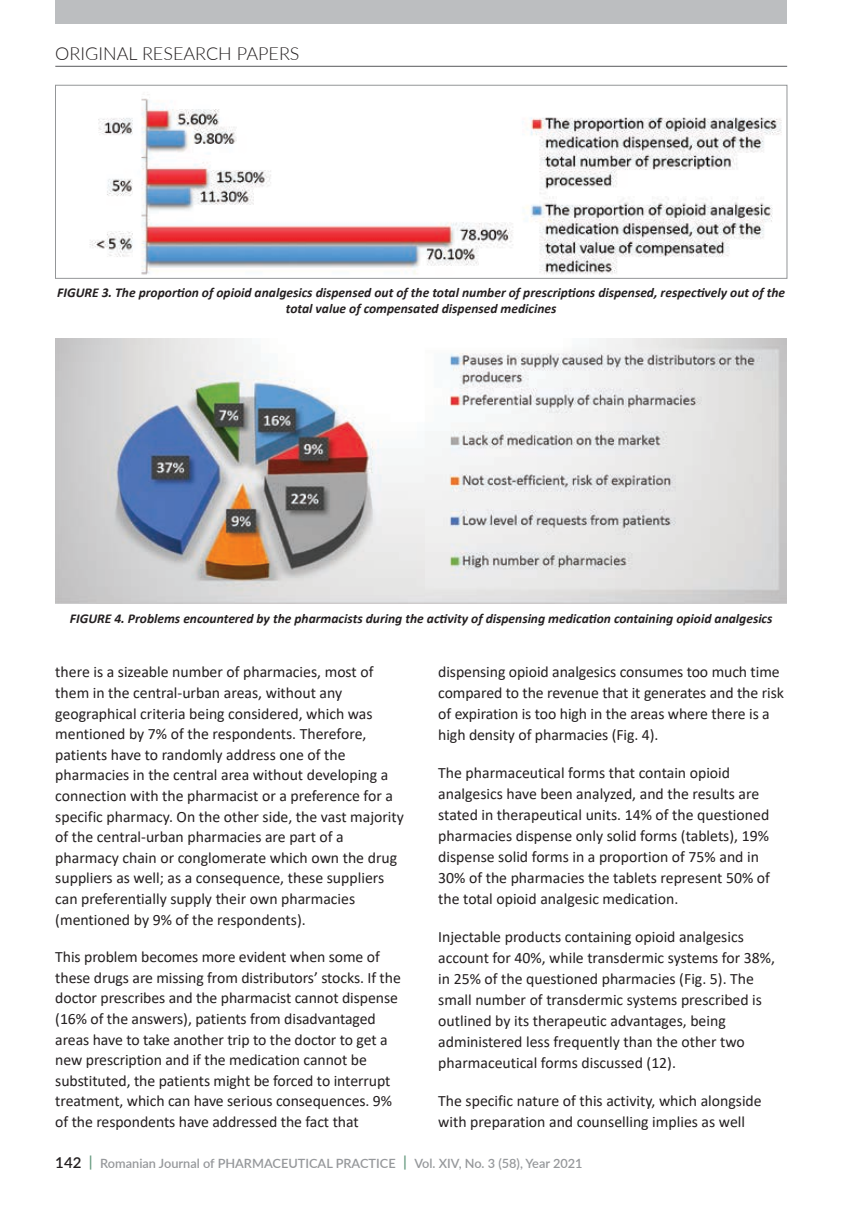
<style>
.page{position:relative;width:851px;height:1212px;background:#fff}
.page>*{position:absolute;margin:0;border:0;box-sizing:border-box;transform-origin:0 0}
.t1{font:300 18px "Lato";color:#231f20}
.t2{font:15.75px/20.5px "Calibri";color:#231f20}
.t3{font:italic 700 13.5px/16.2px "Calibri";color:#231f20;text-align:center}
.t4{font:600 12.75px "Lato";color:#96989b}
.s1{font-size:15px;color:#231f20}
.s2{font-size:15px;color:#65997e}
</style>
<div class="page">
<div style="left:56px;top:0;width:731px;height:23px;background:#bcbec0"></div>
<hr style="left:55px;top:66px;width:732px;height:1px;background:#58595b">
<img style="left:89px;top:94px;width:693px;height:181px">
<div style="left:55px;top:85px;width:732px;height:194px;border:1px solid #949698"></div>
<img style="left:55px;top:338px;width:731px;height:266px">
<p class="t1" style="left:55px;top:41px;width:246px">ORIGINAL RESEARCH PAPERS</p>
<p class="t3" style="left:57px;top:284px;width:729px">FIGURE 3. The proportion of opioid analgesics dispensed out of the total number of prescriptions dispensed, respectively out of the total value of compensated dispensed medicines</p>
<p class="t3" style="left:70px;top:609px;width:704px">FIGURE 4. Problems encountered by the pharmacists during the activity of dispensing medication containing opioid analgesics</p>
<p class="t2" style="left:55px;top:661px;width:350px">there is a sizeable number of pharmacies, most of them in the central-urban areas, without any geographical criteria being considered, which was mentioned by 7% of the respondents. Therefore, patients have to randomly address one of the pharmacies in the central area without developing a connection with the pharmacist or a preference for a specific pharmacy. On the other side, the vast majority of the central-urban pharmacies are part of a pharmacy chain or conglomerate which own the drug suppliers as well; as a consequence, these suppliers can preferentially supply their own pharmacies (mentioned by 9% of the respondents).</p>
<p class="t2" style="left:55px;top:946px;width:347px">This problem becomes more evident when some of these drugs are missing from distributors’ stocks. If the doctor prescribes and the pharmacist cannot dispense (16% of the answers), patients from disadvantaged areas have to take another trip to the doctor to get a new prescription and if the medication cannot be substituted, the patients might be forced to interrupt treatment, which can have serious consequences. 9% of the respondents have addressed the fact that</p>
<p class="t2" style="left:438px;top:661px;width:347px;line-height:21px">dispensing opioid analgesics consumes too much time compared to the revenue that it generates and the risk of expiration is too high in the areas where there is a high density of pharmacies (Fig. 4).</p>
<p class="t2" style="left:438px;top:762px;width:333px;line-height:21px">The pharmaceutical forms that contain opioid analgesics have been analyzed, and the results are stated in therapeutical units. 14% of the questioned pharmacies dispense only solid forms (tablets), 19% dispense solid forms in a proportion of 75% and in 30% of the pharmacies the tablets represent 50% of the total opioid analgesic medication.</p>
<p class="t2" style="left:438px;top:926px;width:338px;line-height:21px">Injectable products containing opioid analgesics account for 40%, while transdermic systems for 38%, in 25% of the questioned pharmacies (Fig. 5). The small number of transdermic systems prescribed is outlined by its therapeutic advantages, being administered less frequently than the other two pharmaceutical forms discussed (12).</p>
<p class="t2" style="left:438px;top:1090px;width:325px;line-height:21px">The specific nature of this activity, which alongside with preparation and counselling implies as well</p>
<p class="t4" style="left:55px;top:1154px;width:528px"><span class="s1">142</span> <span class="s2">|</span> Romanian Journal of PHARMACEUTICAL PRACTICE <span class="s2">|</span> Vol. XIV, No. 3 (58), Year 2021</p>
</div>
